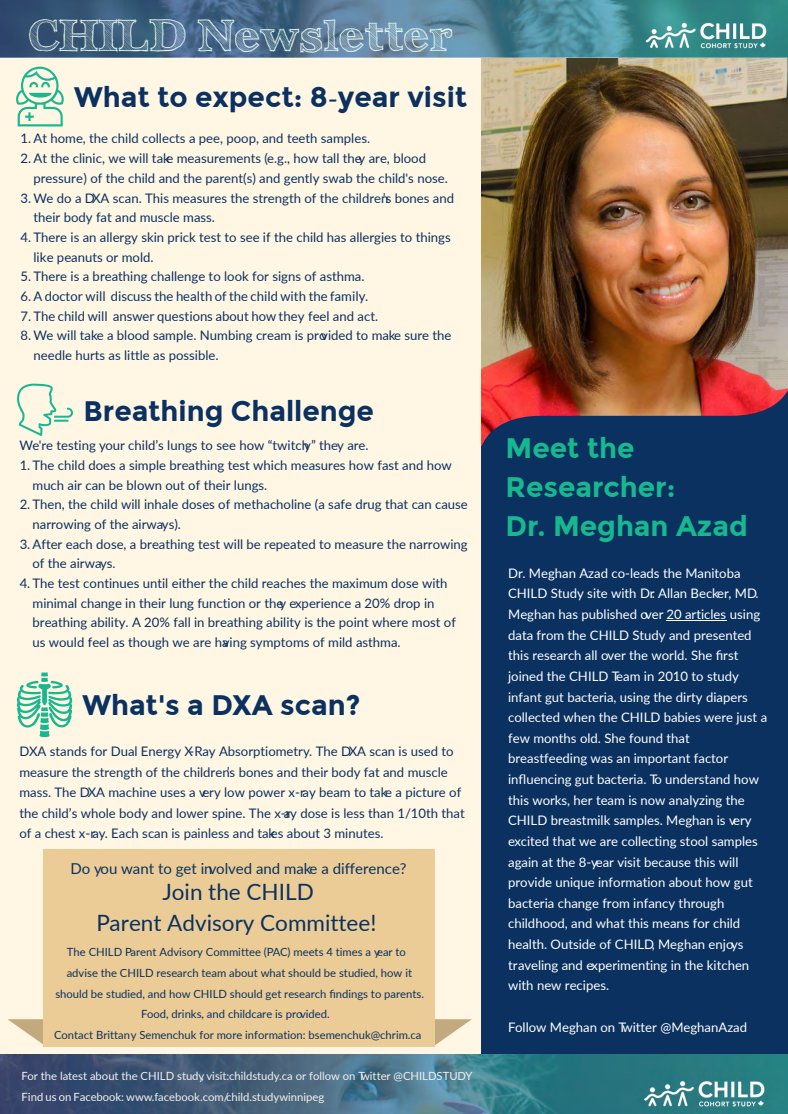
<style>
.page{position:relative;width:788px;height:1114px;background:#fff}
.page>*{position:absolute;margin:0;border:0;box-sizing:border-box;transform-origin:0 0}
.t1{font:700 45px "Archistico";color:#e5f5ef}
.t2{font:700 28.12px "Montserrat";color:#0a3160}
.t3{font:700 28.12px/39.4px "Montserrat";color:#17b890}
.t4{font:22.5px/31px "Lato";color:#0a3160;text-align:center}
.t5{font:15px "Lato";color:#0a3160}
.t6{font:13.12px/19.8px "Lato";color:#0a3160}
.t7{font:13.12px/20.6px "Lato";color:#fff}
.t8{font:13.12px "Lato";color:#0a3160}
.t9{font:11.25px "Lato";color:#0a3160}
.t10{font:11.25px/20.6px "Lato";color:#f2f2f2}
.s1{font-family:"Minion Pro"}
.s2{font-style:inherit}
</style>
<div class="page">
<div style="left:0;top:0;width:788px;height:1113px;background:#fff6e4"></div>
<div style="left:481px;top:0;width:307px;height:1113px;background:#0a3160"></div>
<img style="left:481px;top:57px;width:307px;height:327px">
<svg style="left:481px;top:384px;width:307px;height:62px"></svg>
<hr style="left:666px;top:620px;width:60px;height:1px;background:#fff">
<img style="left:0;top:1054px;width:788px;height:59px">
<img style="left:0;top:0;width:788px;height:57px">
<svg style="left:16px;top:67px;width:48px;height:59px"></svg>
<svg style="left:17px;top:384px;width:56px;height:52px"></svg>
<svg style="left:17px;top:672px;width:55px;height:65px"></svg>
<svg style="left:8px;top:1019px;width:35px;height:25px"></svg>
<svg style="left:435px;top:1019px;width:37px;height:26px"></svg>
<div style="left:43px;top:849px;width:392px;height:197px;background:#ebcc96"></div>
<h1 class="t1" style="left:29px;top:9px;width:425px">CHILD Newsletter</h1>
<h2 class="t2" style="left:74px;top:80px;width:394px">What to expect: 8<span class="s1">-</span>year visit</h2>
<p class="t6" style="left:21px;top:128px;width:351px">1. At home, the child collects a pee, poop, and teeth samples.</p>
<p class="t6" style="left:33px;top:148px;width:416px;text-indent:-13px">2. At the clinic, we will take measurements (e.g., how tall they are, blood pressure) of the child and the parent(s) and gently swab the child's nose.</p>
<p class="t6" style="left:33px;top:187px;width:422px;text-indent:-13px">3. We do a DXA scan. This measures the strength of the children’s bones and their body fat and muscle mass.</p>
<p class="t6" style="left:33px;top:227px;width:419px;text-indent:-13px">4. There is an allergy skin prick test to see if the child has allergies to things like peanuts or mold.</p>
<p class="t6" style="left:21px;top:266px;width:345px">5. There is a breathing challenge to look for signs of asthma.</p>
<p class="t8" style="left:21px;top:289px;width:349px"><span class="s2">6.</span> A doctor will discuss the health of the child with the family<span class="s2">.</span></p>
<p class="t8" style="left:21px;top:309px;width:359px"><span class="s2">7.</span> The child will answer questions about how the<span class="s2">y feel and act.</span></p>
<p class="t6" style="left:33px;top:325px;width:419px;text-indent:-13px">8. We will take a blood sample. Numbing cream is provided to make sure the needle hurts as little as possible.</p>
<h2 class="t2" style="left:83px;top:394px;width:292px">Breathing Challenge</h2>
<p class="t6" style="left:19px;top:435px;width:351px">We're testing your child’s lungs to see how “twitchy” they are.</p>
<p class="t6" style="left:33px;top:455px;width:421px;text-indent:-13px">1. The child does a simple breathing test which measures how fast and how much air can be blown out of their lungs.</p>
<p class="t6" style="left:33px;top:494px;width:437px;text-indent:-13px">2. Then, the child will inhale doses of methacholine (a safe drug that can cause narrowing of the airways).</p>
<p class="t6" style="left:33px;top:533px;width:436px;text-indent:-13px">3. After each dose, a breathing test will be repeated to measure the narrowing of the airways.</p>
<p class="t6" style="left:33px;top:573px;width:425px;text-indent:-13px">4. The test continues until either the child reaches the maximum dose with minimal change in their lung function or they experience a 20% drop in breathing ability. A 20% fall in breathing ability is the point where most of us would feel as though we are having symptoms of mild asthma.</p>
<h2 class="t2" style="left:83px;top:688px;width:279px">What's a DXA scan?</h2>
<p class="t6" style="left:19px;top:740px;width:447px;line-height:20.6px">DXA stands for Dual Energy X-Ray Absorptiometry. The DXA scan is used to measure the strength of the children’s bones and their body fat and muscle mass. The DXA machine uses a very low power x-ray beam to take a picture of the child’s whole body and lower spine. The x-ray dose is less than 1/10th that of a chest x-ray. Each scan is painless and takes about 3 minutes.</p>
<p class="t5" style="left:70px;top:857px;width:338px">Do you want to get involved and make a difference?</p>
<h3 class="t4" style="left:96px;top:875px;width:281px">Join the CHILD<br>Parent Advisory Committee!</h3>
<p class="t9" style="left:67px;top:944px;width:340px">The CHILD Parent Advisory Committee (PAC) meets 4 times a year to</p>
<p class="t9" style="left:67px;top:964px;width:347px">advise the CHILD research team about what should be studied, how it</p>
<p class="t9" style="left:55px;top:985px;width:370px">should be studied, and how CHILD should get research findings to parents.</p>
<p class="t9" style="left:141px;top:1006px;width:190px">Food, drinks, and childcare is provided.</p>
<p class="t9" style="left:54px;top:1026px;width:369px">Contact Brittany Semenchuk for more information: bsemenchuk@chrim.ca</p>
<p class="t10" style="left:22px;top:1065px;width:452px">For the latest about the CHILD study, visit:childstudy.ca or follow on Twitter @CHILDSTUDY<br><span class="s2">Find us on Facebook:</span> www.facebook.com/child.studywinnipeg</p>
<h2 class="t3" style="left:505px;top:428px;width:244px">Meet the<br>Researcher:<br>Dr. Meghan Azad</h2>
<p class="t7" style="left:508px;top:562px;width:260px">Dr. Meghan Azad co-leads the Manitoba CHILD Study site with Dr. Allan Becker, MD.<br>Meghan has published over 20 articles using data from the CHILD Study and presented this research all over the world. She first joined the CHILD Team in 2010 to study infant gut bacteria, using the dirty diapers collected when the CHILD babies were just a few months old. She found that breastfeeding was an important factor influencing gut bacteria. To understand how this works, her team is now analyzing the CHILD breastmilk samples. Meghan is very excited that we are collecting stool samples again at the 8-year visit because this will provide unique information about how gut bacteria change from infancy through childhood, and what this means for child health. Outside of CHILD, Meghan enjoys traveling and experimenting in the kitchen with new recipes.</p>
<p class="t7" style="left:508px;top:1016px;width:240px">Follow Meghan on Twitter @MeghanAzad</p>
</div>
